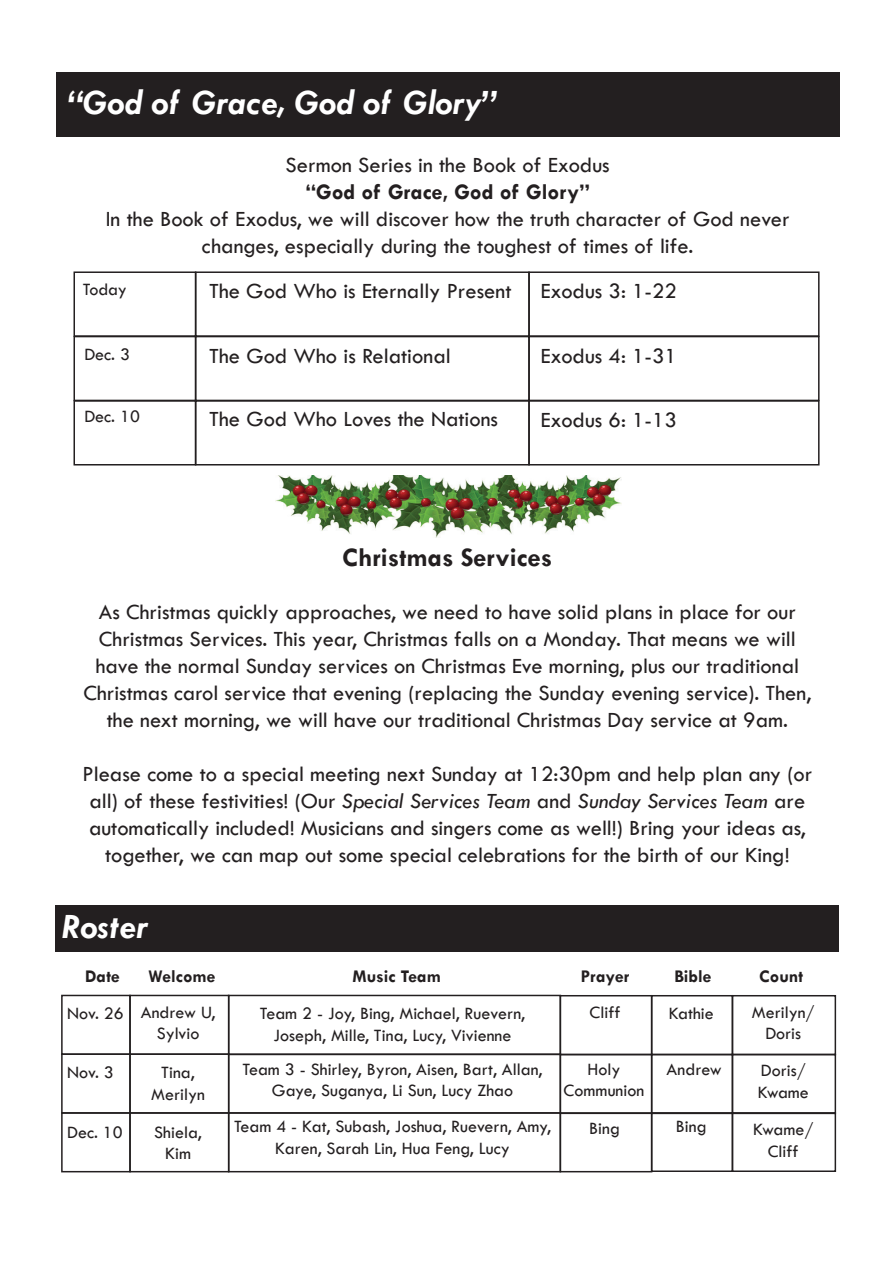
<style>
.page{position:relative;width:893px;height:1263px;background:#fff}
.page>*{position:absolute;margin:0;border:0;box-sizing:border-box;transform-origin:0 0}
.t1{font:italic 700 36px "Tw Cen";color:#fff}
.t2{font:700 27px "Tw Cen";color:#231f20}
.t3{font:22.5px/27px "Tw Cen";color:#231f20;text-align:center}
.t4{font:700 22.5px "Tw Cen";color:#231f20}
.t5{font:18px/21.6px "Tw Cen";color:#231f20;text-align:center}
.t6{font:700 18px "Tw Cen";color:#231f20}
.s1{font-style:italic}
</style>
<div class="page">
<div style="left:56px;top:72px;width:784px;height:64px;background:#231f20"></div>
<div style="left:56px;top:905px;width:783px;height:47px;background:#231f20"></div>
<div style="left:61px;top:995px;width:70px;height:60px;border:2px solid #231f20"></div>
<div style="left:61px;top:1112px;width:70px;height:60px;border:2px solid #231f20"></div>
<div style="left:61px;top:1053px;width:70px;height:61px;border:2px solid #231f20"></div>
<div style="left:651px;top:1112px;width:82px;height:60px;border:2px solid #231f20"></div>
<div style="left:732px;top:1112px;width:104px;height:60px;border:2px solid #231f20"></div>
<div style="left:732px;top:1054px;width:104px;height:59px;border:2px solid #231f20"></div>
<div style="left:129px;top:995px;width:100px;height:60px;border:2px solid #231f20"></div>
<div style="left:129px;top:1053px;width:100px;height:61px;border:2px solid #231f20"></div>
<div style="left:228px;top:1112px;width:333px;height:60px;border:2px solid #231f20"></div>
<div style="left:129px;top:1112px;width:100px;height:60px;border:2px solid #231f20"></div>
<div style="left:560px;top:1054px;width:92px;height:60px;border:2px solid #231f20"></div>
<div style="left:560px;top:1112px;width:92px;height:60px;border:2px solid #231f20"></div>
<div style="left:651px;top:995px;width:82px;height:60px;border:2px solid #231f20"></div>
<div style="left:732px;top:995px;width:104px;height:60px;border:2px solid #231f20"></div>
<div style="left:228px;top:995px;width:333px;height:60px;border:2px solid #231f20"></div>
<div style="left:74px;top:271px;width:122px;height:66px;border:2px solid #231f20"></div>
<div style="left:74px;top:336px;width:122px;height:65px;border:2px solid #231f20"></div>
<div style="left:74px;top:400px;width:122px;height:65px;border:2px solid #231f20"></div>
<div style="left:528px;top:271px;width:291px;height:66px;border:2px solid #231f20"></div>
<div style="left:528px;top:336px;width:291px;height:65px;border:2px solid #231f20"></div>
<div style="left:195px;top:400px;width:335px;height:65px;border:2px solid #231f20"></div>
<div style="left:528px;top:400px;width:291px;height:65px;border:2px solid #231f20"></div>
<div style="left:195px;top:271px;width:335px;height:66px;border:2px solid #231f20"></div>
<img style="left:275px;top:476px;width:347px;height:62px">
<h1 class="t1" style="left:67px;top:81px;width:431px">“God of Grace, God of Glory”</h1>
<p class="t3" style="left:286px;top:151px;width:326px">Sermon Series in the Book of Exodus</p>
<p class="t4" style="left:305px;top:178px;width:286px">“God of Grace, God of Glory”</p>
<p class="t3" style="left:106px;top:205px;width:685px">In the Book of Exodus, we will discover how the truth character of God never changes, especially during the toughest of times of life.</p>
<p class="t3" style="left:209px;top:278px;width:304px">The God Who is Eternally Present</p>
<p class="t3" style="left:541px;top:278px;width:138px">Exodus 3: 1-22</p>
<p class="t5" style="left:83px;top:279px;width:45px">Today</p>
<p class="t5" style="left:84px;top:343px;width:47px">Dec. 3</p>
<p class="t5" style="left:84px;top:406px;width:57px">Dec. 10</p>
<p class="t3" style="left:209px;top:342px;width:243px">The God Who is Relational</p>
<p class="t3" style="left:209px;top:405px;width:290px">The God Who Loves the Nations</p>
<p class="t3" style="left:541px;top:342px;width:138px">Exodus 4: 1-31</p>
<p class="t3" style="left:541px;top:406px;width:138px">Exodus 6: 1-13</p>
<p class="t2" style="left:342px;top:541px;width:211px">Christmas Services</p>
<p class="t3" style="left:83px;top:598px;width:729px">As Christmas quickly approaches, we need to have solid plans in place for our Christmas Services. This year, Christmas falls on a Monday. That means we will have the normal Sunday services on Christmas Eve morning, plus our traditional Christmas carol service that evening (replacing the Sunday evening service). Then, the next morning, we will have our traditional Christmas Day service at 9am.</p>
<p class="t3" style="left:83px;top:760px;width:731px">Please come to a special meeting next Sunday at 12:30pm and help plan any (or all) of these festivities! (Our <span class="s1">Special Services Team</span> and <span class="s1">Sunday Services Team</span> are automatically included! Musicians and singers come as well!) Bring your ideas as, together, we can map out some special celebrations for the birth of our King!</p>
<h1 class="t1" style="left:62px;top:905px;width:87px">Roster</h1>
<p class="t6" style="left:85px;top:966px;width:36px">Date</p>
<p class="t6" style="left:148px;top:966px;width:69px">Welcome</p>
<p class="t6" style="left:352px;top:966px;width:90px">Music Team</p>
<p class="t6" style="left:581px;top:966px;width:50px">Prayer</p>
<p class="t6" style="left:674px;top:966px;width:39px">Bible</p>
<p class="t6" style="left:759px;top:966px;width:45px">Count</p>
<p class="t5" style="left:67px;top:1002px;width:58px">Nov. 26</p>
<p class="t5" style="left:67px;top:1062px;width:48px">Nov. 3</p>
<p class="t5" style="left:67px;top:1121px;width:57px">Dec. 10</p>
<p class="t5" style="left:141px;top:1001px;width:76px">Andrew U,<br>Sylvio</p>
<p class="t5" style="left:151px;top:1062px;width:55px">Tina,<br>Merilyn</p>
<p class="t5" style="left:154px;top:1121px;width:49px">Shiela,<br>Kim</p>
<p class="t5" style="left:260px;top:1002px;width:267px">Team 2 - Joy, Bing, Michael, Ruevern,<br>Joseph, Mille, Tina, Lucy, Vivienne</p>
<p class="t5" style="left:243px;top:1058px;width:301px">Team 3 - Shirley, Byron, Aisen, Bart, Allan,<br>Gaye, Suganya, Li Sun, Lucy Zhao</p>
<p class="t5" style="left:234px;top:1115px;width:318px">Team 4 - Kat, Subash, Joshua, Ruevern, Amy,<br>Karen, Sarah Lin, Hua Feng, Lucy</p>
<p class="t5" style="left:590px;top:1001px;width:32px">Cliff</p>
<p class="t5" style="left:669px;top:1002px;width:47px">Kathie</p>
<p class="t5" style="left:563px;top:1058px;width:82px">Holy<br>Communion</p>
<p class="t5" style="left:667px;top:1059px;width:57px">Andrew</p>
<p class="t5" style="left:589px;top:1117px;width:32px">Bing</p>
<p class="t5" style="left:676px;top:1115px;width:32px">Bing</p>
<p class="t5" style="left:752px;top:1001px;width:64px">Merilyn/<br>Doris</p>
<p class="t5" style="left:758px;top:1060px;width:53px;text-align:left">Doris/<br>Kwame</p>
<p class="t5" style="left:753px;top:1119px;width:62px">Kwame/<br>Cliff</p>
</div>
